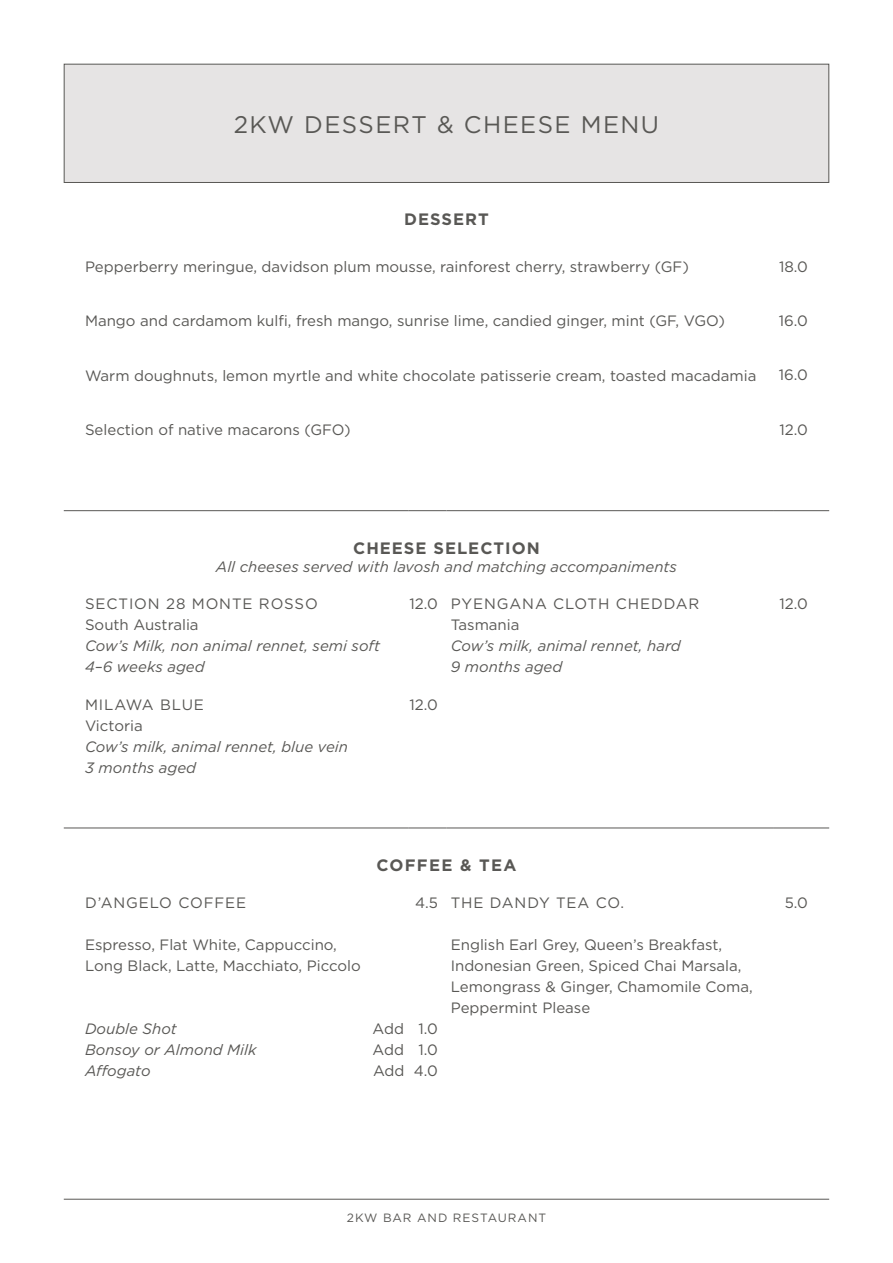
<style>
.page{position:relative;width:893px;height:1263px;background:#fff}
.page>*{position:absolute;margin:0;border:0;box-sizing:border-box;transform-origin:0 0}
.t1{font:24px "Gotham";letter-spacing:.06em;color:#595855}
.t2{font:700 16.5px "Gotham";letter-spacing:.06em;color:#595855}
.t3{font:700 16.5px "Gotham";letter-spacing:.08em;color:#595855}
.t4{font:15px/21px "Gotham";color:#595855}
.t5{font:italic 15px/21px "Gotham";color:#595855}
.t6{font:15px "Gotham";letter-spacing:.06em;color:#595855}
.t7{font:12px "Gotham";letter-spacing:.08em;color:#595855}
.s1{font-style:normal}
</style>
<div class="page">
<hr style="left:64px;top:1199px;width:765px;height:1px;background:#595855">
<div style="left:64px;top:64px;width:765px;height:118px;background:#e6e4e4"></div>
<div style="left:64px;top:64px;width:765px;height:119px;border:1px solid #595855"></div>
<hr style="left:64px;top:510px;width:344px;height:1px;background:#595855">
<hr style="left:408px;top:510px;width:38px;height:1px;background:#595855">
<hr style="left:446px;top:510px;width:328px;height:1px;background:#595855">
<hr style="left:774px;top:510px;width:55px;height:1px;background:#595855">
<hr style="left:64px;top:827px;width:344px;height:1px;background:#595855">
<hr style="left:408px;top:827px;width:38px;height:1px;background:#595855">
<hr style="left:446px;top:827px;width:328px;height:1px;background:#595855">
<hr style="left:774px;top:827px;width:55px;height:1px;background:#595855">
<p class="t1" style="left:234px;top:109px;width:427px">2KW DESSERT &amp; CHEESE MENU</p>
<p class="t2" style="left:404px;top:208px;width:86px">DESSERT</p>
<p class="t4" style="left:85px;top:256px;width:605px">Pepperberry meringue, davidson plum mousse, rainforest cherry, strawberry (GF)</p>
<p class="t4" style="left:779px;top:256px;width:30px">18.0</p>
<p class="t4" style="left:85px;top:310px;width:641px">Mango and cardamom kulfi, fresh mango, sunrise lime, candied ginger, mint (GF, VGO)</p>
<p class="t4" style="left:779px;top:309px;width:31px">16.0</p>
<p class="t4" style="left:85px;top:365px;width:673px">Warm doughnuts, lemon myrtle and white chocolate patisserie cream, toasted macadamia</p>
<p class="t4" style="left:779px;top:364px;width:31px">16.0</p>
<p class="t4" style="left:85px;top:418px;width:267px">Selection of native macarons (GFO)</p>
<p class="t4" style="left:779px;top:418px;width:30px">12.0</p>
<p class="t2" style="left:353px;top:537px;width:188px">CHEESE SELECTION</p>
<p class="t5" style="left:216px;top:555px;width:463px">All cheeses served with lavosh and matching accompaniments</p>
<p class="t5" style="left:85px;top:593px;width:297px"><span class="s1">SECTION 28 MONTE ROSSO<br>South Australia<br></span>Cow’s Milk, non animal rennet, semi soft<br>4–6 weeks aged</p>
<p class="t4" style="left:410px;top:593px;width:30px">12.0</p>
<p class="t5" style="left:451px;top:593px;width:250px"><span class="s1">PYENGANA CLOTH CHEDDAR<br>Tasmania<br></span>Cow’s milk, animal rennet, hard<br>9 months aged</p>
<p class="t4" style="left:779px;top:593px;width:30px">12.0</p>
<p class="t5" style="left:85px;top:693px;width:264px"><span class="s1">MILAWA BLUE<br>Victoria<br></span>Cow’s milk, animal rennet, blue vein<br>3 months aged</p>
<p class="t4" style="left:410px;top:693px;width:30px">12.0</p>
<p class="t6" style="left:85px;top:893px;width:163px">D’ANGELO COFFEE</p>
<p class="t4" style="left:85px;top:934px;width:277px">Espresso, Flat White, Cappuccino,<br>Long Black, Latte, Macchiato, Piccolo</p>
<p class="t3" style="left:376px;top:854px;width:142px">COFFEE &amp; TEA</p>
<p class="t4" style="left:415px;top:892px;width:24px">4.5</p>
<p class="t6" style="left:451px;top:893px;width:175px">THE DANDY TEA CO.</p>
<p class="t4" style="left:451px;top:934px;width:304px">English Earl Grey, Queen’s Breakfast,<br>Indonesian Green, Spiced Chai Marsala,<br>Lemongrass &amp; Ginger, Chamomile Coma,</p>
<p class="t4" style="left:451px;top:997px;width:141px">Peppermint Please</p>
<p class="t5" style="left:85px;top:1018px;width:93px">Double Shot</p>
<p class="t4" style="left:373px;top:1018px;width:33px">Add</p>
<p class="t5" style="left:85px;top:1039px;width:173px">Bonsoy or Almond Milk</p>
<p class="t4" style="left:373px;top:1039px;width:33px">Add</p>
<p class="t5" style="left:85px;top:1060px;width:67px">Affogato</p>
<p class="t4" style="left:373px;top:1060px;width:33px">Add</p>
<p class="t4" style="left:414px;top:1018px;width:26px;text-align:center">1.0<br>1.0<br>4.0</p>
<p class="t4" style="left:785px;top:892px;width:25px">5.0</p>
<p class="t7" style="left:347px;top:1209px;width:201px">2KW BAR AND RESTAURANT</p>
</div>
